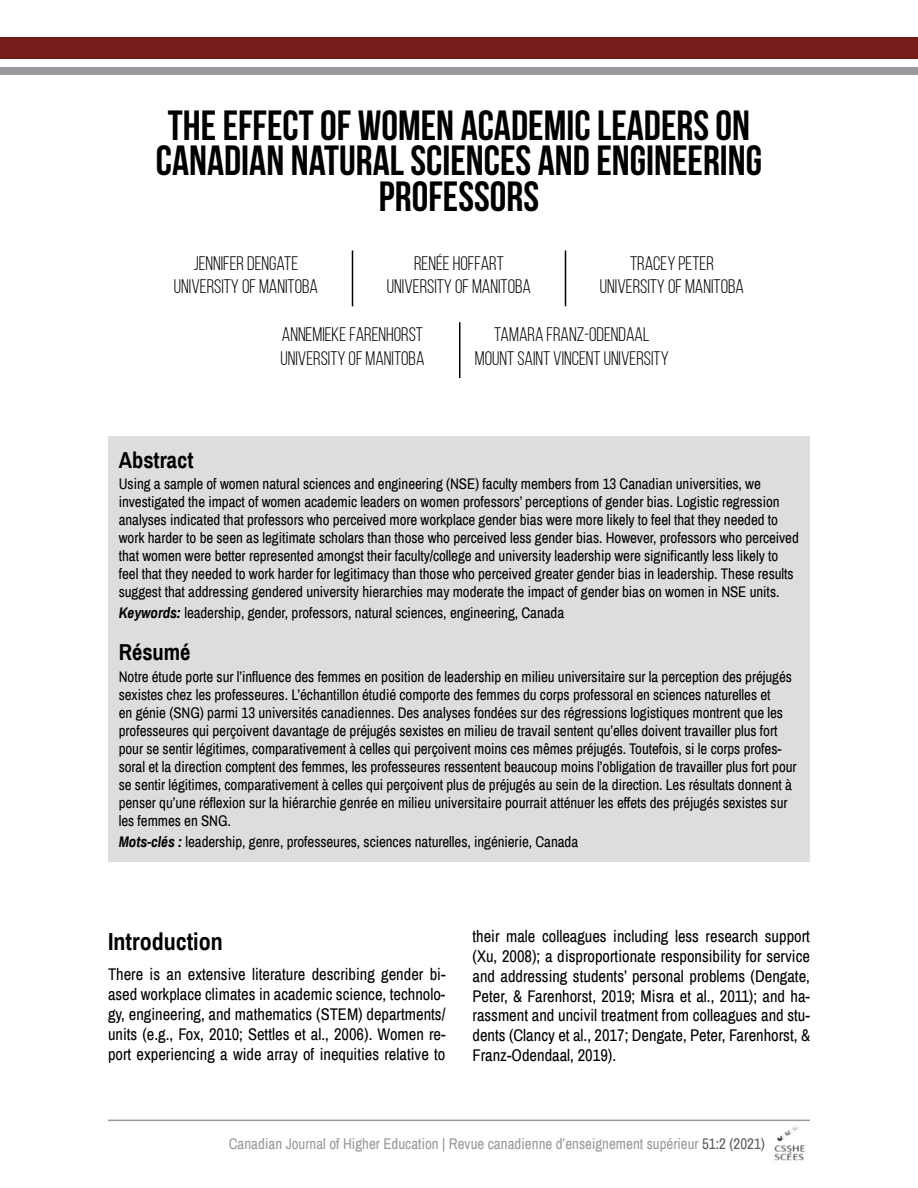
<style>
.page{position:relative;width:918px;height:1188px;background:#fff}
.page>*{position:absolute;margin:0;border:0;box-sizing:border-box;transform-origin:0 0}
.t1{font:700 42px/36px "Bebas Neue";color:#000;text-align:center}
.t2{font:700 24px "Archivo Narrow";color:#000}
.t3{font:700 22.5px "Archivo Narrow";color:#000}
.t4{font:19.5px/23.4px "Bebas Neue";color:#000;text-align:center}
.t5{font:16.5px/19.8px "Archivo Narrow";color:#000;text-align:justify}
.t6{font:15px/18px "Archivo Narrow";letter-spacing:-.005em;color:#000}
.t7{font:15px "Archivo Narrow";color:#97999c}
.s1{font-weight:700;font-style:italic}
.s2{color:#5a5b5d}
</style>
<div class="page">
<hr style="left:108px;top:1120px;width:702px;height:1px;background:#97999c">
<div style="left:0;top:38px;width:918px;height:21px;background:#751d1c"></div>
<div style="left:0;top:67px;width:918px;height:7px;background:#97999c"></div>
<img style="left:773px;top:1126px;width:33px;height:35px">
<div style="left:108px;top:436px;width:702px;height:426px;background:#dcddde"></div>
<hr style="left:352px;top:250px;width:1px;height:56px;background:#000">
<hr style="left:565px;top:250px;width:1px;height:56px;background:#000">
<hr style="left:459px;top:322px;width:1px;height:56px;background:#000">
<h1 class="t1" style="left:156px;top:106px;width:608px">THE EFFECT OF WOMEN ACADEMIC LEADERS ON<br>CANADIAN NATURAL SCIENCES AND ENGINEERING<br>PROFESSORS</h1>
<h3 class="t4" style="left:387px;top:251px;width:146px">RENÉE HOFFART<br>UNIVERSITY OF MANITOBA</h3>
<h3 class="t4" style="left:174px;top:251px;width:146px">JENNIFER DENGATE<br>UNIVERSITY OF MANITOBA</h3>
<h3 class="t4" style="left:600px;top:251px;width:146px">TRACEY PETER<br>UNIVERSITY OF MANITOBA</h3>
<h3 class="t4" style="left:280px;top:323px;width:146px;text-align:left">ANNEMIEKE FARENHORST<br>UNIVERSITY OF MANITOBA</h3>
<h3 class="t4" style="left:475px;top:323px;width:195px">TAMARA FRANZ-ODENDAAL<br>MOUNT SAINT VINCENT UNIVERSITY</h3>
<h3 class="t3" style="left:119px;top:444px;width:76px">Abstract</h3>
<p class="t6" style="left:119px;top:474px;width:682px">Using a sample of women natural sciences and engineering (NSE) faculty members from 13 Canadian universities, we investigated the impact of women academic leaders on women professors’ perceptions of gender bias. Logistic regression analyses indicated that professors who perceived more workplace gender bias were more likely to feel that they needed to work harder to be seen as legitimate scholars than those who perceived less gender bias. However, professors who perceived that women were better represented amongst their faculty/college and university leadership were significantly less likely to feel that they needed to work harder for legitimacy than those who perceived greater gender bias in leadership. These results suggest that addressing gendered university hierarchies may moderate the impact of gender bias on women in NSE units.</p>
<p class="t6" style="left:119px;top:603px;width:447px"><span class="s1">Keywords:</span> leadership, gender, professors, natural sciences, engineering, Canada</p>
<h3 class="t3" style="left:119px;top:636px;width:73px">Résumé</h3>
<p class="t6" style="left:119px;top:668px;width:679px">Notre étude porte sur l’influence des femmes en position de leadership en milieu universitaire sur la perception des préjugés sexistes chez les professeures. L’échantillon étudié comporte des femmes du corps professoral en sciences naturelles et<br>en génie (SNG) parmi 13 universités canadiennes. Des analyses fondées sur des régressions logistiques montrent que les professeures qui perçoivent davantage de préjugés sexistes en milieu de travail sentent qu’elles doivent travailler plus fort pour se sentir légitimes, comparativement à celles qui perçoivent moins ces mêmes préjugés. Toutefois, si le corps profes&shy;soral et la direction comptent des femmes, les professeures ressentent beaucoup moins l’obligation de travailler plus fort pour se sentir légitimes, comparativement à celles qui perçoivent plus de préjugés au sein de la direction. Les résultats donnent à penser qu’une réflexion sur la hiérarchie genrée en milieu universitaire pourrait atténuer les effets des préjugés sexistes sur les femmes en SNG.</p>
<p class="t6" style="left:119px;top:833px;width:461px"><span class="s1">Mots-clés :</span> leadership, genre, professeures, sciences naturelles, ingénierie, Canada</p>
<h2 class="t2" style="left:108px;top:925px;width:116px">Introduction</h2>
<p class="t5" style="left:108px;top:964px;width:339px">There is an extensive literature describing gender bi&shy;ased workplace climates in academic science, technolo&shy;gy, engineering, and mathematics (STEM) departments/ units (e.g., Fox, 2010; Settles et al., 2006). Women re&shy;port experiencing a wide array of inequities relative to</p>
<p class="t5" style="left:473px;top:926px;width:339px">their male colleagues including less research support (Xu, 2008); a disproportionate responsibility for service and addressing students’ personal problems (Dengate, Peter, &amp; Farenhorst, 2019; Misra et al., 2011); and ha&shy;rassment and uncivil treatment from colleagues and stu&shy;dents (Clancy et al., 2017; Dengate, Peter, Farenhorst, &amp; Franz-Odendaal, 2019).</p>
<p class="t7" style="left:229px;top:1133px;width:538px">Canadian Journal of Higher Education | Revue canadienne d’enseignement supérieur <span class="s2">51:2 (2021)</span></p>
</div>
